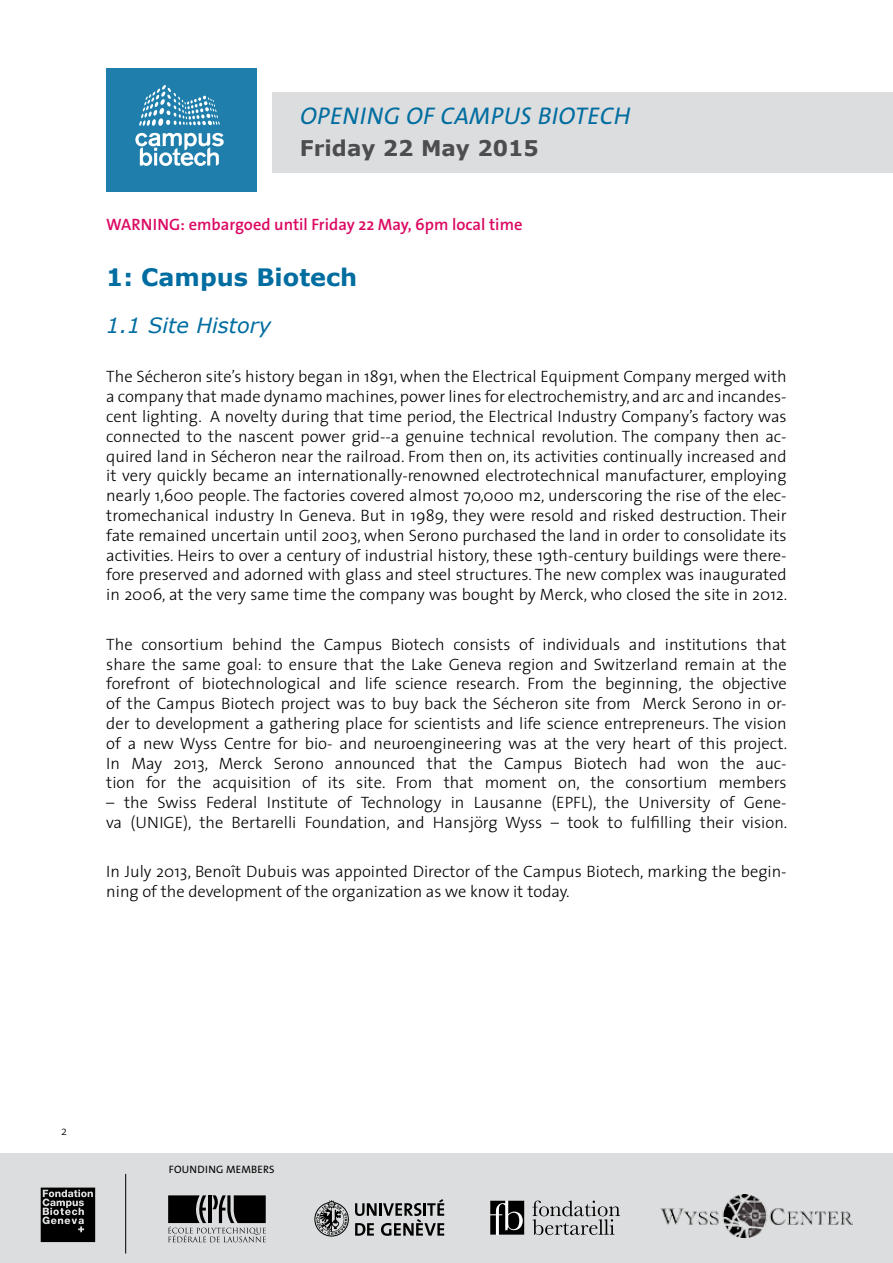
<style>
.page{position:relative;width:893px;height:1263px;background:#fff}
.page>*{position:absolute;margin:0;border:0;box-sizing:border-box;transform-origin:0 0}
.t1{font:italic 24.3px "The Sans Os F";letter-spacing:.02em;color:#006da0}
.t2{font:700 24px "Verdana";color:#006da0}
.t3{font:700 21.6px "Verdana";color:#4d4d4f}
.t4{font:italic 21px "Verdana";color:#006da0}
.t5{font:300 16.5px/19.8px "The Sans";color:#000;text-align:justify}
.t6{font:600 16.5px "The Sans Os F";color:#db0962}
.t7{font:300 12px "The Sans Os F";color:#000}
.t8{font:10.8px "The Sans Os F";letter-spacing:.02em;color:#000}
</style>
<div class="page">
<div style="left:0;top:1153px;width:893px;height:110px;background:#dcddde"></div>
<svg style="left:168px;top:1195px;width:98px;height:47px"></svg>
<svg style="left:41px;top:1187px;width:54px;height:55px;background:#303030"></svg>
<svg style="left:532px;top:1200px;width:88px;height:35px"></svg>
<svg style="left:490px;top:1201px;width:34px;height:34px"></svg>
<svg style="left:314px;top:1200px;width:35px;height:36px"></svg>
<svg style="left:355px;top:1199px;width:89px;height:37px"></svg>
<img style="left:661px;top:1194px;width:191px;height:43px">
<hr style="left:125px;top:1174px;width:1px;height:79px;background:#000">
<div style="left:106px;top:68px;width:151px;height:123px;background:#1f7eab"></div>
<div style="left:272px;top:93px;width:621px;height:80px;background:#dcddde"></div>
<svg style="left:139px;top:85px;width:81px;height:41px"></svg>
<svg style="left:135px;top:133px;width:89px;height:33px"></svg>
<h1 class="t1" style="left:300px;top:101px;width:332px">OPENING OF CAMPUS BIOTECH</h1>
<h3 class="t3" style="left:300px;top:133px;width:241px">Friday 22 May 2015</h3>
<p class="t6" style="left:106px;top:214px;width:418px">WARNING: embargoed until Friday 22 May, 6pm local time</p>
<h2 class="t2" style="left:106px;top:260px;width:253px">1: Campus Biotech</h2>
<p class="t4" style="left:106px;top:311px;width:166px">1.1 Site History</p>
<p class="t5" style="left:106px;top:366px;width:682px">The Sécheron site’s history began in 1891, when the Electrical Equipment Company merged with a company that made dynamo machines, power lines for electrochemistry, and arc and incandes&shy;cent lighting. A novelty during that time period, the Electrical Industry Company’s factory was connected to the nascent power grid--a genuine technical revolution. The company then ac&shy;quired land in Sécheron near the railroad. From then on, its activities continually increased and it very quickly became an internationally-renowned electrotechnical manufacturer, employing nearly 1,600 people. The factories covered almost 70,000 m2, underscoring the rise of the elec&shy;tromechanical industry In Geneva. But in 1989, they were resold and risked destruction. Their fate remained uncertain until 2003, when Serono purchased the land in order to consolidate its activities. Heirs to over a century of industrial history, these 19th-century buildings were there&shy;fore preserved and adorned with glass and steel structures. The new complex was inaugurated in 2006, at the very same time the company was bought by Merck, who closed the site in 2012.</p>
<p class="t5" style="left:106px;top:634px;width:682px">The consortium behind the Campus Biotech consists of individuals and institutions that share the same goal: to ensure that the Lake Geneva region and Switzerland remain at the forefront of biotechnological and life science research. From the beginning, the objective of the Campus Biotech project was to buy back the Sécheron site from Merck Serono in or&shy;der to development a gathering place for scientists and life science entrepreneurs. The vision of a new Wyss Centre for bio- and neuroengineering was at the very heart of this project.<br>In May 2013, Merck Serono announced that the Campus Biotech had won the auc&shy;tion for the acquisition of its site. From that moment on, the consortium members</p>
<p class="t5" style="left:106px;top:792px;width:682px">– the Swiss Federal Institute of Technology in Lausanne (EPFL), the University of Gene&shy;va (UNIGE), the Bertarelli Foundation, and Hansjörg Wyss – took to fulfilling their vision.</p>
<p class="t5" style="left:106px;top:861px;width:682px">In July 2013, Benoît Dubuis was appointed Director of the Campus Biotech, marking the begin&shy;ning of the development of the organization as we know it today.</p>
<p class="t7" style="left:61px;top:1123px;width:7px">2</p>
<p class="t8" style="left:169px;top:1162px;width:107px">FOUNDING MEMBERS</p>
</div>
